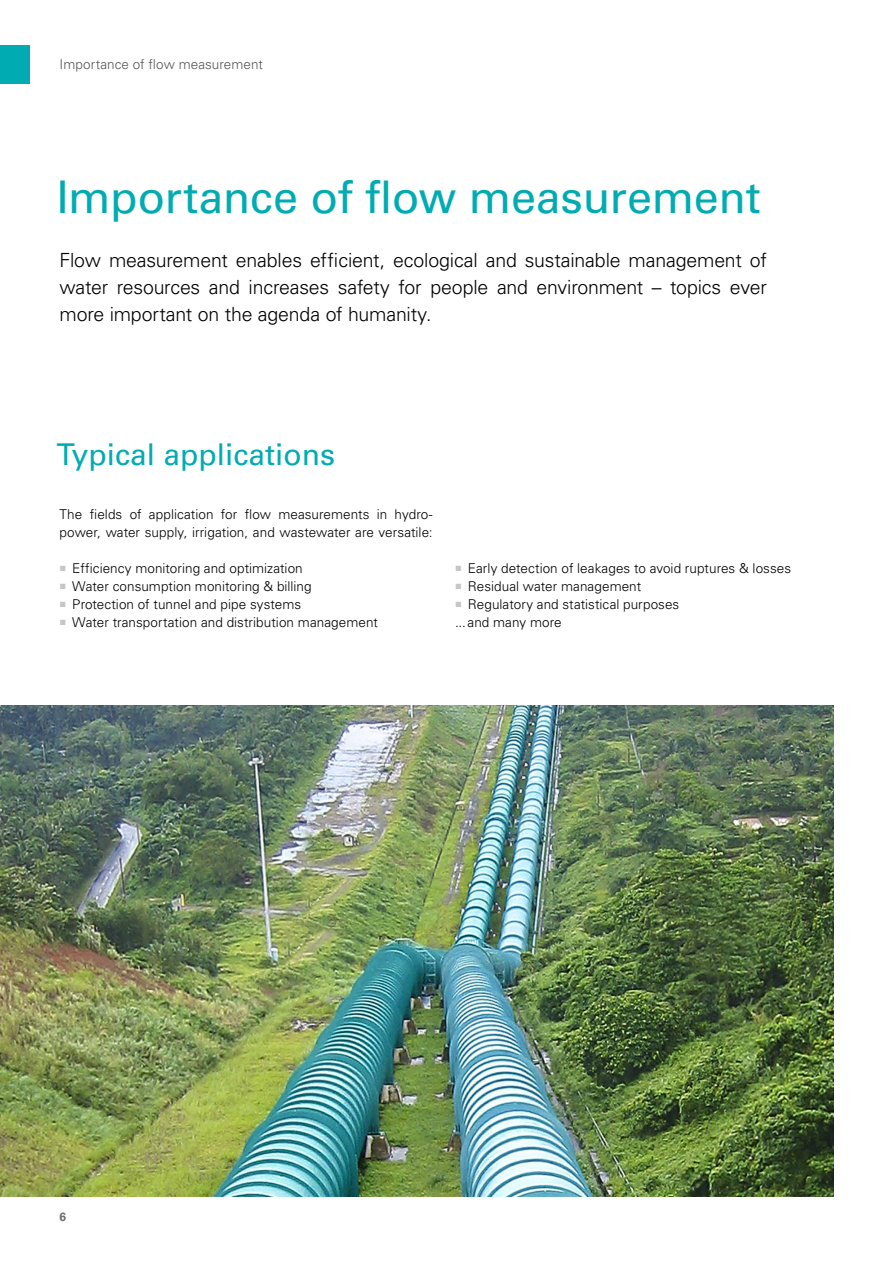
<style>
.page{position:relative;width:893px;height:1263px;background:#fff}
.page>*{position:absolute;margin:0;border:0;box-sizing:border-box;transform-origin:0 0}
.t1{font:45px "Univers LT Std";letter-spacing:-.005em;color:#00acb1}
.t2{font:30px "Univers LT Std";color:#00acb1}
.t3{font:300 19.5px/27px "Univers LT Std";letter-spacing:-.01em;color:#000;text-align:justify}
.t4{font:300 13.5px/18px "Univers LT Std";letter-spacing:.005em;color:#000}
.t5{font:300 13.5px "Univers LT Std";letter-spacing:.005em;color:#565655}
.t6{font:700 12px "Univers LT Std";color:#6e6e6e}
</style>
<div class="page">
<div style="left:0;top:45px;width:30px;height:39px;background:#00acb1"></div>
<img style="left:0;top:706px;width:833px;height:491px">
<p class="t5" style="left:60px;top:56px;width:205px">Importance of flow measurement</p>
<h1 class="t1" style="left:56px;top:170px;width:706px">Importance of flow measurement</h1>
<h3 class="t3" style="left:60px;top:247px;width:709px">Flow measurement enables efficient, ecological and sustainable management of water resources and increases safety for people and environment – topics ever more important on the agenda of humanity.</h3>
<h2 class="t2" style="left:56px;top:437px;width:280px">Typical applications</h2>
<p class="t4" style="left:60px;top:505px;width:375px">The fields of application for flow measurements in hydro&shy;power, water supply, irrigation, and wastewater are versatile:</p>
<p class="t4" style="left:60px;top:559px;width:245px"><sup>■</sup> Efficiency monitoring and optimization</p>
<p class="t4" style="left:60px;top:577px;width:254px"><sup>■</sup> Water consumption monitoring &amp; billing</p>
<p class="t4" style="left:60px;top:595px;width:243px"><sup>■</sup> Protection of tunnel and pipe systems</p>
<p class="t4" style="left:60px;top:613px;width:320px"><sup>■</sup> Water transportation and distribution management</p>
<p class="t4" style="left:455px;top:559px;width:338px"><sup>■</sup> Early detection of leakages to avoid ruptures &amp; losses</p>
<p class="t4" style="left:455px;top:577px;width:188px"><sup>■</sup> Residual water management</p>
<p class="t4" style="left:455px;top:595px;width:226px"><sup>■</sup> Regulatory and statistical purposes ... and many more</p>
<p class="t6" style="left:60px;top:1210px;width:8px">6</p>
</div>
